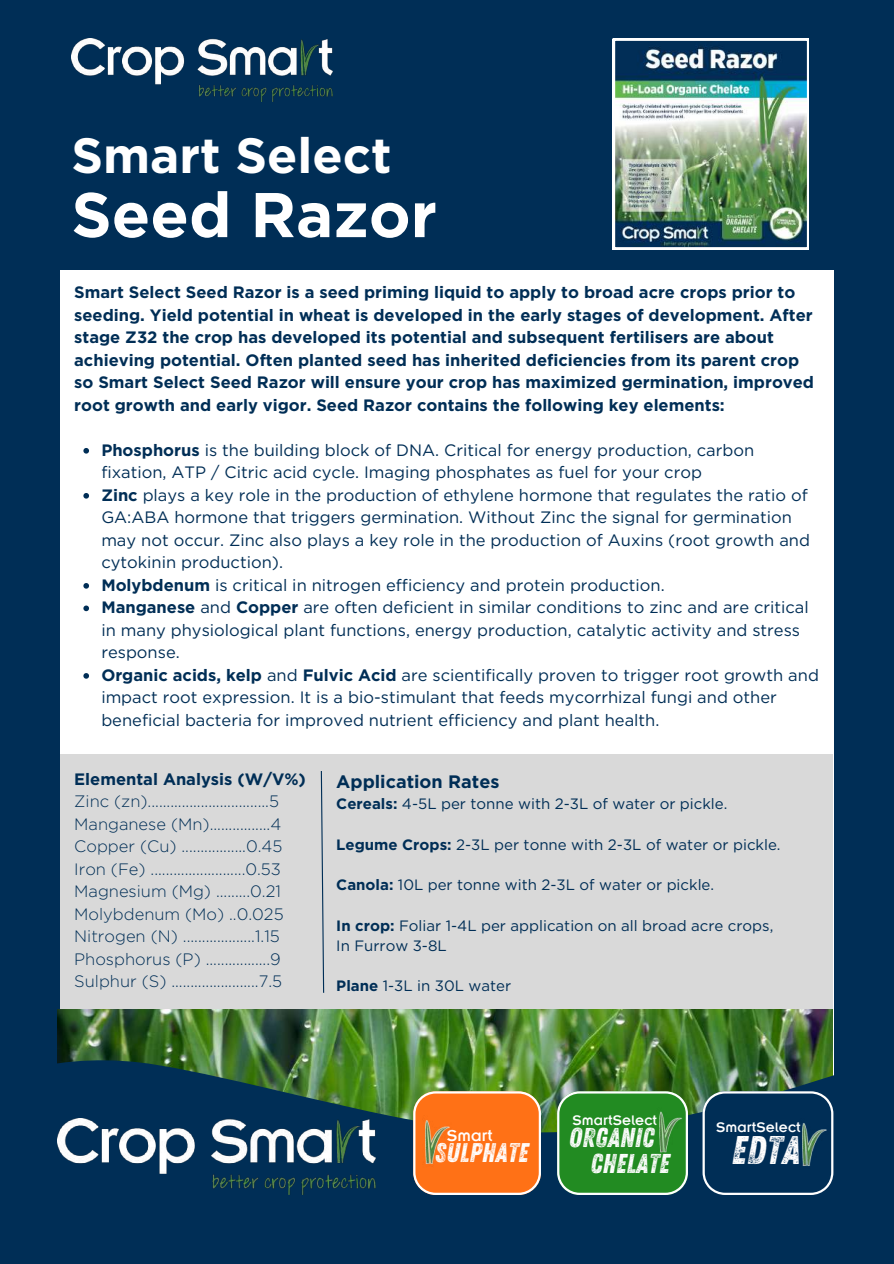
<style>
.page{position:relative;width:894px;height:1264px;background:#fff}
.page>*{position:absolute;margin:0;border:0;box-sizing:border-box;transform-origin:0 0}
.t1{font:700 63px "Gotham";color:#fff}
.t2{font:700 49.5px "Gotham";color:#fff}
.t3{font:39.9px "Zing Rust G2 Base";color:#fff}
.t4{font:27.15px/25.8px "Zing Rust G2 Base";letter-spacing:.005em;color:#fff}
.t5{font:27px "Zing Rust G2 Base";letter-spacing:.005em;color:#fff}
.t6{font:700 18px "Gotham";color:#002e56}
.t7{font:17.4px "Insignia LT Pro";letter-spacing:.005em;color:#fff}
.t8{font:16.5px/22.5px "Gotham";color:#002e56}
.t9{font:700 16.5px/22.5px "Gotham";color:#002e56}
.t10{font:300 16.5px/22.5px "Gotham";color:#002e56}
.t11{font:15.3px "Insignia LT Pro";letter-spacing:.005em;color:#fff}
.t12{font:15px/20.2px "Gotham";color:#002e56}
.s1{font-weight:700}
</style>
<div class="page">
<div style="left:0;top:0;width:893px;height:1263px;background:#002e56"></div>
<div style="left:60px;top:271px;width:773px;height:813px;background:#fff"></div>
<img style="left:71px;top:39px;width:261px;height:63px">
<img style="left:57px;top:1009px;width:775px;height:46px">
<img style="left:57px;top:1055px;width:777px;height:140px">
<svg style="left:413px;top:1091px;width:127px;height:103px;background:#f77a27"></svg>
<img style="left:416px;top:1115px;width:36px;height:53px">
<svg style="left:702px;top:1091px;width:131px;height:103px"></svg>
<img style="left:793px;top:1117px;width:36px;height:53px">
<svg style="left:557px;top:1091px;width:130px;height:103px;background:#319132"></svg>
<img style="left:651px;top:1107px;width:33px;height:49px">
<img style="left:57px;top:1118px;width:319px;height:76px">
<img style="left:612px;top:39px;width:196px;height:210px">
<svg style="left:83px;top:448px;width:6px;height:5px"></svg>
<svg style="left:83px;top:493px;width:6px;height:5px"></svg>
<svg style="left:83px;top:583px;width:6px;height:5px"></svg>
<svg style="left:83px;top:605px;width:6px;height:6px"></svg>
<svg style="left:83px;top:673px;width:6px;height:5px"></svg>
<div style="left:60px;top:754px;width:772px;height:255px;background:#d9d9d9"></div>
<svg style="left:320px;top:771px;width:4px;height:222px"></svg>
<h2 class="t2" style="left:71px;top:133px;width:322px">Smart Select</h2>
<h1 class="t1" style="left:71px;top:187px;width:367px">Seed Razor</h1>
<p class="t9" style="left:74px;top:282px;width:741px">Smart Select Seed Razor is a seed priming liquid to apply to broad acre crops prior to seeding. Yield potential in wheat is developed in the early stages of development. After stage Z32 the crop has developed its potential and subsequent fertilisers are about achieving potential. Often planted seed has inherited deficiencies from its parent crop so Smart Select Seed Razor will ensure your crop has maximized germination, improved root growth and early vigor. Seed Razor contains the following key elements:</p>
<p class="t8" style="left:101px;top:438px;width:719px"><span class="s1">Phosphorus</span> is the building block of DNA. Critical for energy production, carbon fixation, ATP / Citric acid cycle. Imaging phosphates as fuel for your crop<br><span class="s1">Zinc</span> plays a key role in the production of ethylene hormone that regulates the ratio of GA:ABA hormone that triggers germination. Without Zinc the signal for germination may not occur. Zinc also plays a key role in the production of Auxins (root growth and cytokinin production).<br><span class="s1">Molybdenum</span> is critical in nitrogen efficiency and protein production.<br><span class="s1">Manganese</span> and <span class="s1">Copper</span> are often deficient in similar conditions to zinc and are critical in many physiological plant functions, energy production, catalytic activity and stress response.<br><span class="s1">Organic acids, kelp</span> and <span class="s1">Fulvic Acid</span> are scientifically proven to trigger root growth and impact root expression. It is a bio-stimulant that feeds mycorrhizal fungi and other beneficial bacteria for improved nutrient efficiency and plant health.</p>
<p class="t9" style="left:74px;top:767px;width:233px">Elemental Analysis (W/V%)</p>
<p class="t10" style="left:74px;top:790px;width:211px">Zinc (zn)................................5<br>Manganese (Mn)................4<br>Copper (Cu) .................0.45<br>Iron (Fe) .........................0.53<br>Magnesium (Mg) .........0.21<br>Molybdenum (Mo) ..0.025<br>Nitrogen (N) ...................1.15<br>Phosphorus (P) .................9<br>Sulphur (S) .......................7.5</p>
<p class="t6" style="left:336px;top:770px;width:165px">Application Rates</p>
<p class="t12" style="left:336px;top:793px;width:392px"><span class="s1">Cereals:</span> 4-5L per tonne with 2-3L of water or pickle.</p>
<p class="t12" style="left:336px;top:834px;width:445px"><span class="s1">Legume Crops:</span> 2-3L per tonne with 2-3L of water or pickle.</p>
<p class="t12" style="left:336px;top:874px;width:379px"><span class="s1">Canola:</span> 10L per tonne with 2-3L of water or pickle.</p>
<p class="t12" style="left:336px;top:915px;width:438px"><span class="s1">In crop:</span> Foliar 1-4L per application on all broad acre crops,<br>In Furrow 3-8L</p>
<p class="t12" style="left:336px;top:975px;width:176px"><span class="s1">Plane</span> 1-3L in 30L water</p>
<p class="t7" style="left:446px;top:1130px;width:47px">Smart</p>
<h3 class="t5" style="left:435px;top:1137px;width:95px">SULPHATE</h3>
<p class="t11" style="left:572px;top:1115px;width:86px">SmartSelect</p>
<h3 class="t4" style="left:590px;top:1125px;width:81px;text-indent:-22px">ORGANIC<br>CHELATE</h3>
<p class="t11" style="left:716px;top:1122px;width:86px">SmartSelect</p>
<h3 class="t3" style="left:731px;top:1126px;width:70px">EDTA</h3>
</div>
